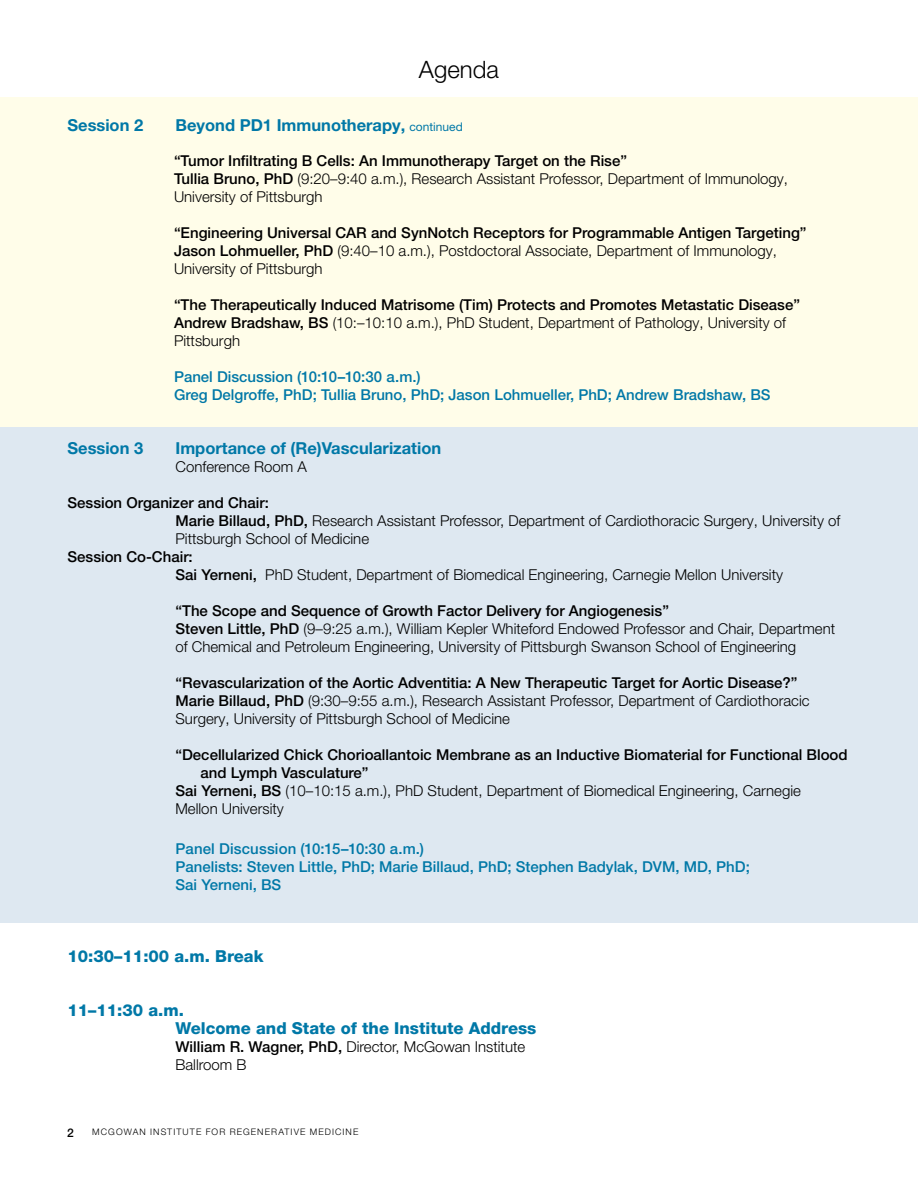
<style>
.page{position:relative;width:918px;height:1188px;background:#fff}
.page>*{position:absolute;margin:0;border:0;box-sizing:border-box;transform-origin:0 0}
.t1{font:300 24px "Helvetica Neue LT Pro";color:#000}
.t2{font:700 16.5px "Helvetica Neue LT Pro";color:#0078a7}
.t3{font:800 16.5px/18px "Helvetica Neue LT Pro";color:#0078a7}
.t4{font:300 15px/18px "Helvetica Neue LT Pro";color:#000}
.t5{font:500 15px/18px "Helvetica Neue LT Pro";color:#000}
.t6{font:500 15px/18px "Helvetica Neue LT Pro";color:#0078a7}
.t7{font:500 12px "Helvetica Neue LT Pro";color:#000}
.t8{font:300 9px "Helvetica Neue LT Pro";letter-spacing:.12em;color:#000}
.s1{font-weight:400;font-size:12px}
.s2{font-weight:500}
.s3{font-weight:300}
</style>
<div class="page">
<div style="left:0;top:427px;width:918px;height:496px;background:#dee8f1"></div>
<div style="left:0;top:97px;width:918px;height:330px;background:#fffde9"></div>
<h1 class="t1" style="left:419px;top:55px;width:82px">Agenda</h1>
<p class="t2" style="left:68px;top:115px;width:77px">Session 2</p>
<p class="t2" style="left:175px;top:115px;width:289px">Beyond PD1 Immunotherapy, <span class="s1">continued</span></p>
<p class="t4" style="left:174px;top:152px;width:616px"><span class="s2">“Tumor Infiltrating B Cells: An Immunotherapy Target on the Rise”<br>Tullia Bruno, PhD</span> (9:20–9:40 a.m.), Research Assistant Professor, Department of Immunology,<br>University of Pittsburgh</p>
<p class="t5" style="left:174px;top:224px;width:634px">“Engineering Universal CAR and SynNotch Receptors for Programmable Antigen Targeting”<br>Jason Lohmueller, PhD <span class="s3">(9:40–10 a.m.), Postdoctoral Associate, Department of Immunology,<br>University of Pittsburgh</span></p>
<p class="t5" style="left:174px;top:296px;width:628px">“The Therapeutically Induced Matrisome (Tim) Protects and Promotes Metastatic Disease”<br>Andrew Bradshaw, BS <span class="s3">(10:–10:10 a.m.), PhD Student, Department of Pathology, University of<br>Pittsburgh</span></p>
<p class="t6" style="left:174px;top:368px;width:598px">Panel Discussion (10:10–10:30 a.m.)<br>Greg Delgroffe, PhD; Tullia Bruno, PhD; Jason Lohmueller, PhD; Andrew Bradshaw, BS</p>
<p class="t2" style="left:67px;top:438px;width:77px">Session 3</p>
<p class="t2" style="left:175px;top:438px;width:267px">Importance of (Re)Vascularization</p>
<p class="t4" style="left:175px;top:458px;width:133px">Conference Room A</p>
<p class="t4" style="left:175px;top:494px;width:666px;text-indent:-108px"><span class="s2">Session Organizer and Chair:<br>Marie Billaud, PhD,</span> Research Assistant Professor, Department of Cardiothoracic Surgery, University of<br>Pittsburgh School of Medicine</p>
<p class="t4" style="left:175px;top:548px;width:609px;text-indent:-108px"><span class="s2">Session Co-Chair:<br>Sai Yerneni,</span> PhD Student, Department of Biomedical Engineering, Carnegie Mellon University</p>
<p class="t4" style="left:175px;top:602px;width:661px"><span class="s2">“The Scope and Sequence of Growth Factor Delivery for Angiogenesis”<br>Steven Little, PhD</span> (9–9:25 a.m.), William Kepler Whiteford Endowed Professor and Chair, Department of Chemical and Petroleum Engineering, University of Pittsburgh Swanson School of Engineering</p>
<p class="t4" style="left:175px;top:674px;width:636px"><span class="s2">“Revascularization of the Aortic Adventitia: A New Therapeutic Target for Aortic Disease?”<br>Marie Billaud, PhD</span> (9:30–9:55 a.m.), Research Assistant Professor, Department of Cardiothoracic<br>Surgery, University of Pittsburgh School of Medicine</p>
<p class="t5" style="left:175px;top:746px;width:674px">“Decellularized Chick Chorioallantoic Membrane as an Inductive Biomaterial for Functional Blood</p>
<p class="t5" style="left:201px;top:764px;width:170px">and Lymph Vasculature”</p>
<p class="t4" style="left:175px;top:782px;width:627px"><span class="s2">Sai Yerneni, BS</span> (10–10:15 a.m.), PhD Student, Department of Biomedical Engineering, Carnegie</p>
<p class="t4" style="left:175px;top:800px;width:110px">Mellon University</p>
<p class="t6" style="left:175px;top:839px;width:576px">Panel Discussion (10:15–10:30 a.m.)<br>Panelists: Steven Little, PhD; Marie Billaud, PhD; Stephen Badylak, DVM, MD, PhD;<br>Sai Yerneni, BS</p>
<p class="t3" style="left:67px;top:947px;width:198px">10:30–11:00 a.m. Break</p>
<p class="t3" style="left:175px;top:1001px;width:362px;text-indent:-108px">11–11:30 a.m.<br>Welcome and State of the Institute Address</p>
<p class="t4" style="left:175px;top:1037px;width:351px"><span class="s2">William R. Wagner, PhD,</span> Director, McGowan Institute<br>Ballroom B</p>
<p class="t7" style="left:67px;top:1125px;width:8px">2</p>
<p class="t8" style="left:92px;top:1127px;width:268px">MCGOWAN INSTITUTE FOR REGENERATIVE MEDICINE</p>
</div>
